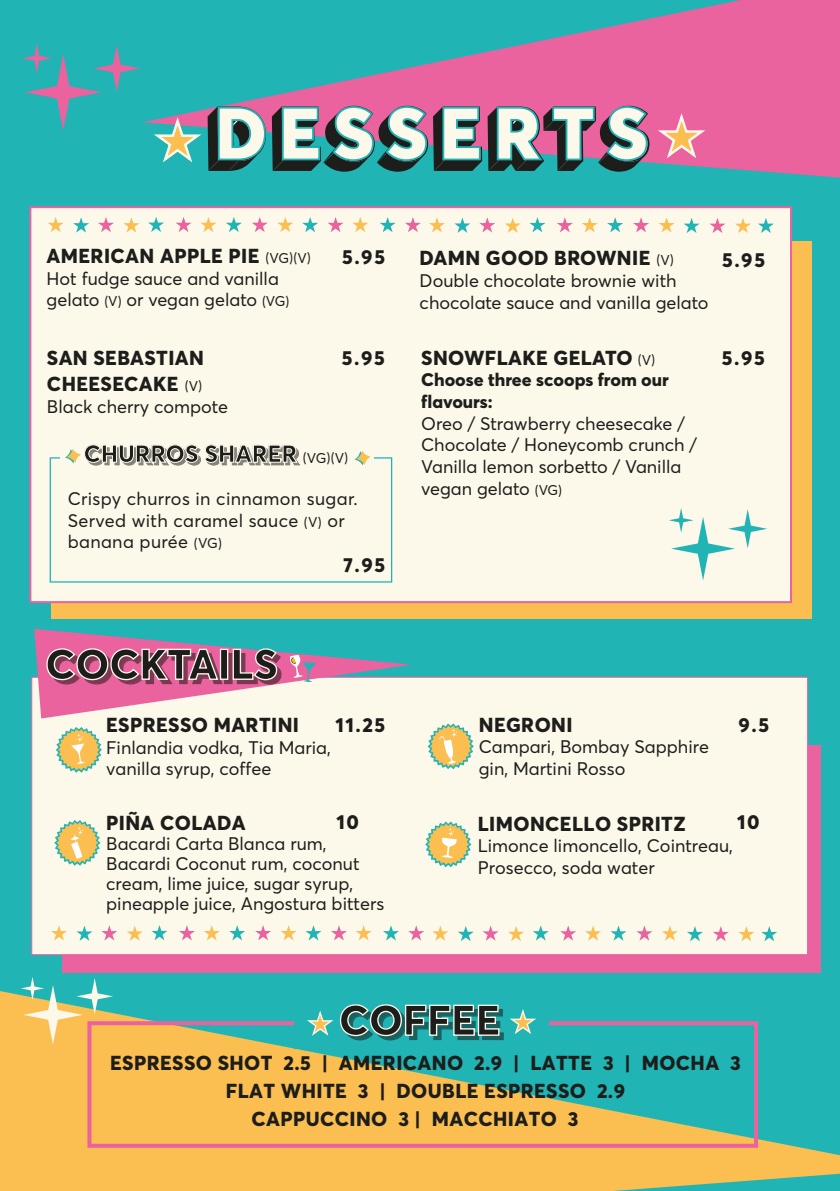
<style>
.page{position:relative;width:840px;height:1191px;background:#fff}
.page>*{position:absolute;margin:0;border:0;box-sizing:border-box;transform-origin:0 0}
.t1{font:900 72.8px "Averta Std";letter-spacing:.16em;color:#fcf8ea}
.t2{font:800 42px "Averta Std";color:#13110c}
.t3{font:800 24px "Averta Std";color:#13110c}
.t4{font:800 20px/26.4px "Averta Std";letter-spacing:.02em;color:#1d1d1b}
.t5{font:18px/21.6px "Averta Std";color:#1d1d1b}
.t6{font:18px/21.6px "Averta Std";letter-spacing:.02em;color:#1d1d1b}
.t7{font:800 18px/21.6px "Averta Std";color:#1d1d1b}
.s1{font-weight:400;font-size:14px}
.s2{font-size:14px}
.s3{font-weight:400;font-size:14px;color:#1d1d1b}
</style>
<div class="page">
<div style="left:0;top:0;width:839px;height:1191px;background:#20b4b5"></div>
<div style="left:62px;top:745px;width:757px;height:227px;background:#ea629e"></div>
<div style="left:31px;top:677px;width:776px;height:278px;background:#fcf8ea;border:1px solid #ea629e"></div>
<svg style="left:34px;top:629px;width:377px;height:89px"></svg>
<div style="left:51px;top:241px;width:760px;height:377px;background:#fbbe51"></div>
<svg style="left:143px;top:0;width:696px;height:178px;fill:#ea629e"></svg>
<div style="left:29px;top:206px;width:762px;height:397px;background:#fcf8ea;border:2px solid #ea629e"></div>
<svg style="left:22px;top:43px;width:118px;height:87px"></svg>
<svg style="left:56px;top:727px;width:46px;height:45px"></svg>
<svg style="left:54px;top:820px;width:46px;height:45px"></svg>
<svg style="left:427px;top:723px;width:46px;height:46px"></svg>
<svg style="left:425px;top:821px;width:46px;height:46px"></svg>
<div style="left:50px;top:457px;width:342px;height:125px;border:1px solid #20b4b5"></div>
<svg style="left:272px;top:105px;width:436px;height:67px"></svg>
<svg style="left:150px;top:106px;width:116px;height:65px"></svg>
<svg style="left:48px;top:217px;width:16px;height:15px"></svg>
<svg style="left:73px;top:217px;width:16px;height:16px"></svg>
<svg style="left:98px;top:217px;width:16px;height:15px"></svg>
<svg style="left:123px;top:217px;width:16px;height:16px"></svg>
<svg style="left:148px;top:217px;width:16px;height:15px"></svg>
<svg style="left:175px;top:217px;width:16px;height:15px"></svg>
<svg style="left:200px;top:217px;width:16px;height:15px"></svg>
<svg style="left:226px;top:217px;width:16px;height:15px"></svg>
<svg style="left:252px;top:217px;width:15px;height:15px"></svg>
<svg style="left:277px;top:217px;width:16px;height:15px"></svg>
<svg style="left:302px;top:217px;width:16px;height:15px"></svg>
<svg style="left:328px;top:217px;width:15px;height:15px"></svg>
<svg style="left:352px;top:217px;width:16px;height:15px"></svg>
<svg style="left:380px;top:217px;width:15px;height:15px"></svg>
<svg style="left:405px;top:217px;width:15px;height:15px"></svg>
<svg style="left:429px;top:217px;width:15px;height:15px"></svg>
<svg style="left:454px;top:218px;width:16px;height:15px"></svg>
<svg style="left:479px;top:217px;width:16px;height:15px"></svg>
<svg style="left:505px;top:218px;width:15px;height:15px"></svg>
<svg style="left:529px;top:217px;width:16px;height:15px"></svg>
<svg style="left:557px;top:217px;width:15px;height:15px"></svg>
<svg style="left:582px;top:217px;width:15px;height:15px"></svg>
<svg style="left:607px;top:217px;width:15px;height:15px"></svg>
<svg style="left:633px;top:217px;width:15px;height:15px"></svg>
<svg style="left:659px;top:217px;width:15px;height:15px"></svg>
<svg style="left:683px;top:218px;width:16px;height:15px"></svg>
<svg style="left:709px;top:218px;width:16px;height:15px"></svg>
<svg style="left:735px;top:218px;width:15px;height:15px"></svg>
<svg style="left:758px;top:218px;width:15px;height:15px"></svg>
<div style="left:61px;top:437px;width:312px;height:43px;background:#fcf9eb"></div>
<svg style="left:67px;top:449px;width:14px;height:14px"></svg>
<svg style="left:86px;top:447px;width:214px;height:19px"></svg>
<svg style="left:0;top:991px;width:839px;height:200px;fill:#fbbe51"></svg>
<div style="left:87px;top:1021px;width:670px;height:126px;border:4px solid #ea629e"></div>
<div style="left:294px;top:993px;width:255px;height:55px;background:#20b4b5"></div>
<svg style="left:307px;top:1004px;width:229px;height:37px"></svg>
<svg style="left:51px;top:925px;width:16px;height:15px"></svg>
<svg style="left:76px;top:925px;width:16px;height:16px"></svg>
<svg style="left:101px;top:925px;width:16px;height:15px"></svg>
<svg style="left:127px;top:926px;width:16px;height:15px"></svg>
<svg style="left:151px;top:925px;width:16px;height:15px"></svg>
<svg style="left:179px;top:925px;width:16px;height:15px"></svg>
<svg style="left:204px;top:925px;width:16px;height:15px"></svg>
<svg style="left:229px;top:925px;width:16px;height:15px"></svg>
<svg style="left:255px;top:925px;width:16px;height:15px"></svg>
<svg style="left:281px;top:925px;width:15px;height:15px"></svg>
<svg style="left:305px;top:925px;width:16px;height:15px"></svg>
<svg style="left:331px;top:925px;width:16px;height:15px"></svg>
<svg style="left:356px;top:925px;width:15px;height:15px"></svg>
<svg style="left:383px;top:925px;width:16px;height:15px"></svg>
<svg style="left:408px;top:925px;width:16px;height:15px"></svg>
<svg style="left:432px;top:925px;width:16px;height:15px"></svg>
<svg style="left:458px;top:926px;width:15px;height:15px"></svg>
<svg style="left:483px;top:926px;width:15px;height:14px"></svg>
<svg style="left:508px;top:926px;width:16px;height:15px"></svg>
<svg style="left:533px;top:925px;width:15px;height:15px"></svg>
<svg style="left:560px;top:925px;width:16px;height:15px"></svg>
<svg style="left:585px;top:925px;width:15px;height:15px"></svg>
<svg style="left:610px;top:925px;width:16px;height:15px"></svg>
<svg style="left:636px;top:925px;width:16px;height:15px"></svg>
<svg style="left:662px;top:925px;width:15px;height:15px"></svg>
<svg style="left:687px;top:926px;width:15px;height:15px"></svg>
<svg style="left:713px;top:926px;width:15px;height:15px"></svg>
<svg style="left:738px;top:926px;width:16px;height:15px"></svg>
<svg style="left:761px;top:926px;width:15px;height:15px"></svg>
<svg style="left:21px;top:977px;width:92px;height:67px"></svg>
<svg style="left:356px;top:451px;width:14px;height:14px"></svg>
<svg style="left:669px;top:508px;width:97px;height:72px"></svg>
<h1 class="t1" style="left:215px;top:87px;width:434px">DESSERTS</h1>
<p class="t4" style="left:47px;top:242px;width:265px">AMERICAN APPLE PIE <span class="s1">(VG)(V)</span></p>
<p class="t5" style="left:47px;top:267px;width:244px">Hot fudge sauce and vanilla gelato <span class="s2">(V)</span> or vegan gelato <span class="s2">(VG)</span></p>
<p class="t4" style="left:342px;top:243px;width:45px">5.95</p>
<p class="t4" style="left:419px;top:244px;width:256px">DAMN GOOD BROWNIE <span class="s1">(V)</span></p>
<p class="t5" style="left:419px;top:269px;width:290px">Double chocolate brownie with chocolate sauce and vanilla gelato</p>
<p class="t4" style="left:421px;top:343px;width:235px">SNOWFLAKE GELATO <span class="s1">(V)</span></p>
<p class="t7" style="left:421px;top:368px;width:249px">Choose three scoops from our flavours:</p>
<p class="t5" style="left:421px;top:412px;width:277px">Oreo / Strawberry cheesecake /<br>Chocolate / Honeycomb crunch /<br>Vanilla lemon sorbetto / Vanilla vegan gelato <span class="s2">(VG)</span></p>
<p class="t4" style="left:721px;top:246px;width:45px">5.95</p>
<p class="t4" style="left:47px;top:344px;width:158px">SAN SEBASTIAN<br>CHEESECAKE <span class="s1">(V)</span></p>
<p class="t5" style="left:47px;top:395px;width:182px">Black cherry compote</p>
<p class="t4" style="left:341px;top:344px;width:45px">5.95</p>
<p class="t4" style="left:721px;top:343px;width:45px">5.95</p>
<h3 class="t3" style="left:86px;top:439px;width:263px">CHURROS SHARER <span class="s3">(VG)(V)</span></h3>
<p class="t6" style="left:68px;top:487px;width:291px">Crispy churros in cinnamon sugar.<br>Served with caramel sauce <span class="s2">(V)</span> or banana purée <span class="s2">(VG)</span></p>
<p class="t4" style="left:343px;top:550px;width:43px">7.95</p>
<h2 class="t2" style="left:50px;top:639px;width:234px">COCKTAILS</h2>
<p class="t4" style="left:106px;top:711px;width:194px">ESPRESSO MARTINI</p>
<p class="t5" style="left:106px;top:736px;width:226px">Finlandia vodka, Tia Maria, vanilla syrup, coffee</p>
<p class="t4" style="left:335px;top:711px;width:51px">11.25</p>
<p class="t4" style="left:478px;top:710px;width:95px">NEGRONI</p>
<p class="t5" style="left:478px;top:735px;width:232px">Campari, Bombay Sapphire gin, Martini Rosso</p>
<p class="t4" style="left:738px;top:710px;width:32px">9.5</p>
<p class="t4" style="left:106px;top:809px;width:141px">PIÑA COLADA</p>
<p class="t5" style="left:106px;top:833px;width:279px;line-height:20px">Bacardi Carta Blanca rum,<br>Bacardi Coconut rum, coconut cream, lime juice, sugar syrup, pineapple juice, Angostura bitters</p>
<p class="t4" style="left:336px;top:808px;width:24px">10</p>
<p class="t4" style="left:736px;top:807px;width:24px">10</p>
<p class="t4" style="left:477px;top:809px;width:209px">LIMONCELLO SPRITZ</p>
<p class="t5" style="left:477px;top:834px;width:256px">Limonce limoncello, Cointreau,<br>Prosecco, soda water</p>
<h2 class="t2" style="left:343px;top:994px;width:163px">COFFEE</h2>
<p class="t4" style="left:110px;top:1048px;width:631px">ESPRESSO SHOT 2.5 | AMERICANO 2.9 | LATTE 3 | MOCHA 3</p>
<p class="t4" style="left:226px;top:1076px;width:400px">FLAT WHITE 3 | DOUBLE ESPRESSO 2.9</p>
<p class="t4" style="left:251px;top:1104px;width:328px">CAPPUCCINO 3 | MACCHIATO 3</p>
</div>
